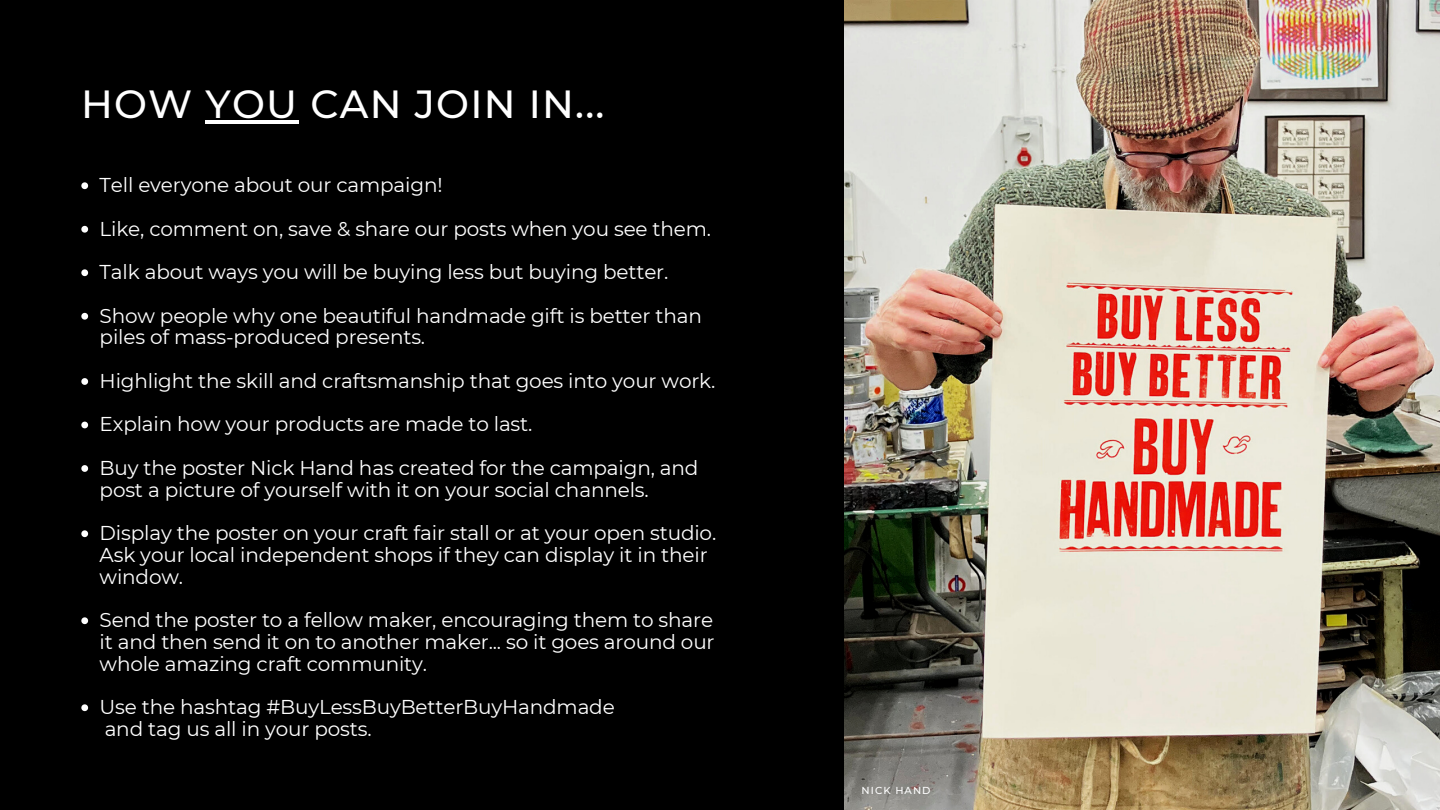
<style>
.page{position:relative;width:1440px;height:810px;background:#000}
.page>*{position:absolute;margin:0;border:0;box-sizing:border-box;transform-origin:0 0}
.t1{font:500 39.2px "Montserrat";letter-spacing:.035em;color:#fff}
.t2{font:20px/43.5px "Montserrat";letter-spacing:-.01em;color:#fff}
.t3{font:500 10.1px "Montserrat";letter-spacing:.1em;color:#fff}
</style>
<div class="page">
<hr style="left:205px;top:121px;width:94px;height:3px;background:#fff">
<svg style="left:81px;top:182px;width:7px;height:7px"></svg>
<svg style="left:81px;top:226px;width:7px;height:7px"></svg>
<svg style="left:81px;top:269px;width:7px;height:7px"></svg>
<svg style="left:81px;top:313px;width:7px;height:7px"></svg>
<svg style="left:81px;top:378px;width:7px;height:7px"></svg>
<svg style="left:81px;top:422px;width:7px;height:6px"></svg>
<svg style="left:81px;top:465px;width:7px;height:7px"></svg>
<svg style="left:81px;top:530px;width:7px;height:7px"></svg>
<svg style="left:81px;top:617px;width:7px;height:7px"></svg>
<svg style="left:81px;top:704px;width:7px;height:7px"></svg>
<img style="left:844px;top:0;width:596px;height:810px">
<h1 class="t1" style="left:81px;top:80px;width:525px">HOW YOU CAN JOIN IN...</h1>
<p class="t2" style="left:100px;top:163px;width:613px">Tell everyone about our campaign!<br>Like, comment on, save &amp; share our posts when you see them.<br>Talk about ways you will be buying less but buying better.<br>Show people why one beautiful handmade gift is better than</p>
<p class="t2" style="left:100px;top:315px;width:617px">piles of mass-produced presents.<br>Highlight the skill and craftsmanship that goes into your work.<br>Explain how your products are made to last.<br>Buy the poster Nick Hand has created for the campaign, and</p>
<p class="t2" style="left:100px;top:468px;width:618px">post a picture of yourself with it on your social channels.<br>Display the poster on your craft fair stall or at your open studio.</p>
<p class="t2" style="left:100px;top:544px;width:610px;line-height:21.8px">Ask your local independent shops if they can display it in their window.</p>
<p class="t2" style="left:100px;top:609px;width:617px;line-height:21.8px;text-align:justify">Send the poster to a fellow maker, encouraging them to share it and then send it on to another maker... so it goes around our whole amazing craft community.</p>
<p class="t2" style="left:100px;top:696px;width:517px;line-height:21.8px">Use the hashtag #BuyLessBuyBetterBuyHandmade and tag us all in your posts.</p>
<p class="t3" style="left:862px;top:784px;width:70px">NICK HAND</p>
</div>
